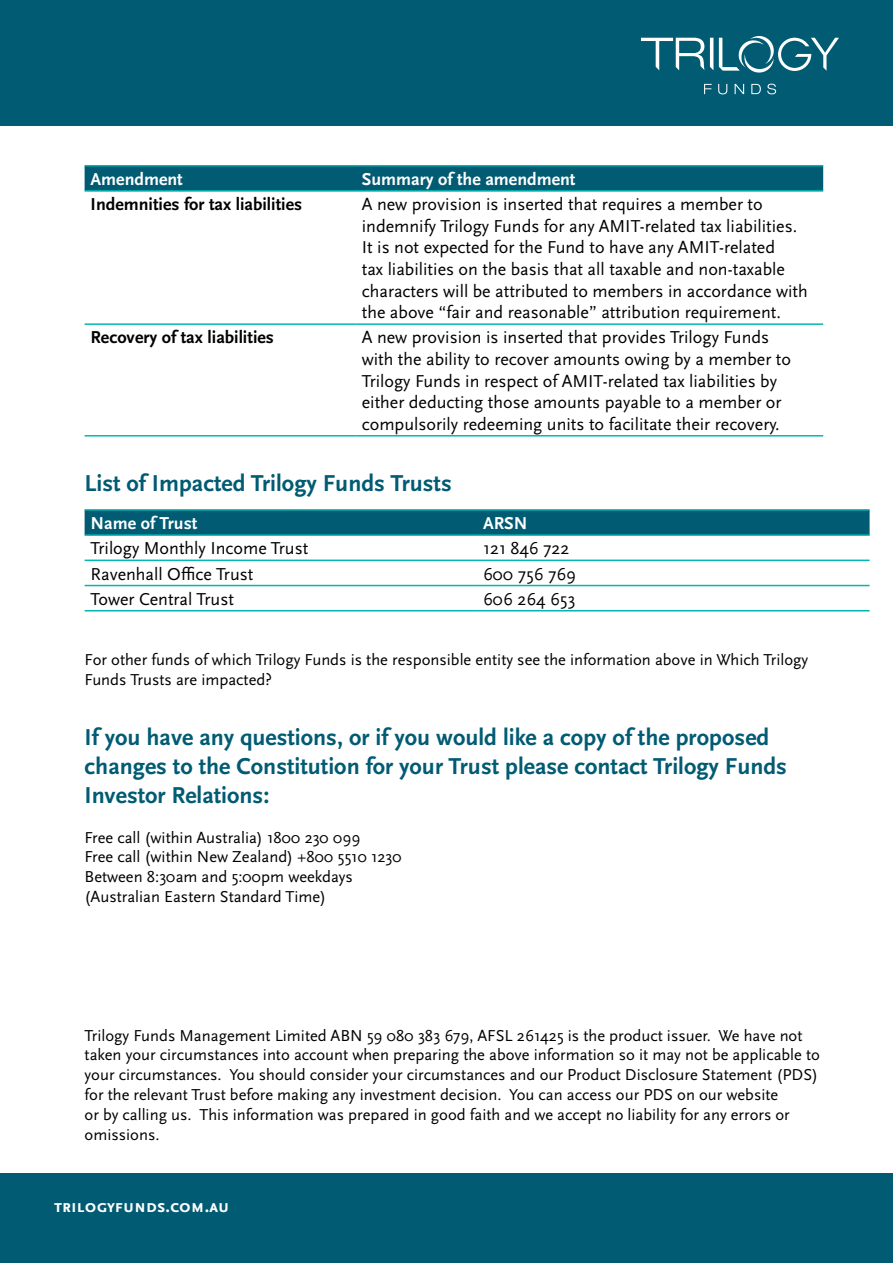
<style>
.page{position:relative;width:893px;height:1263px;background:#fff}
.page>*{position:absolute;margin:0;border:0;box-sizing:border-box;transform-origin:0 0}
.t1{font:700 24px/28.8px "Scala Sans Pro";color:#005b73}
.t2{font:18px/21.6px "Scala Sans Pro";color:#000}
.t3{font:700 18px "Scala Sans Pro";color:#fff}
.t4{font:700 18px "Scala Sans Pro";color:#000}
.t5{font:16.5px/19.8px "Scala Sans Pro";color:#000}
</style>
<div class="page">
<div style="left:0;top:0;width:893px;height:126px;background:#005b73"></div>
<svg style="left:641px;top:35px;width:198px;height:59px;background:#257387"></svg>
<div style="left:0;top:1173px;width:893px;height:90px;background:#005b73"></div>
<div style="left:85px;top:166px;width:738px;height:24px;background:#005b73"></div>
<hr style="left:85px;top:165px;width:271px;height:1px;background:#00b7b2">
<hr style="left:356px;top:165px;width:467px;height:1px;background:#00b7b2">
<hr style="left:85px;top:190px;width:271px;height:2px;background:#00b7b2">
<hr style="left:356px;top:190px;width:467px;height:2px;background:#00b7b2">
<hr style="left:85px;top:323px;width:271px;height:2px;background:#00b7b2">
<hr style="left:356px;top:323px;width:467px;height:2px;background:#00b7b2">
<hr style="left:85px;top:435px;width:271px;height:1px;background:#00b7b2">
<hr style="left:356px;top:435px;width:467px;height:1px;background:#00b7b2">
<div style="left:85px;top:511px;width:785px;height:23px;background:#005b73"></div>
<hr style="left:85px;top:509px;width:392px;height:2px;background:#00b7b2">
<hr style="left:477px;top:509px;width:393px;height:2px;background:#00b7b2">
<hr style="left:85px;top:534px;width:392px;height:2px;background:#00b7b2">
<hr style="left:477px;top:534px;width:393px;height:2px;background:#00b7b2">
<hr style="left:85px;top:560px;width:392px;height:1px;background:#00b7b2">
<hr style="left:477px;top:560px;width:393px;height:1px;background:#00b7b2">
<hr style="left:85px;top:585px;width:392px;height:1px;background:#00b7b2">
<hr style="left:477px;top:585px;width:393px;height:1px;background:#00b7b2">
<hr style="left:85px;top:610px;width:392px;height:1px;background:#00b7b2">
<hr style="left:477px;top:610px;width:393px;height:1px;background:#00b7b2">
<p class="t3" style="left:91px;top:169px;width:94px">Amendment</p>
<p class="t3" style="left:362px;top:169px;width:215px">Summary of the amendment</p>
<p class="t4" style="left:91px;top:194px;width:213px">Indemnities for tax liabilities</p>
<p class="t2" style="left:362px;top:194px;width:447px">A new provision is inserted that requires a member to indemnify Trilogy Funds for any AMIT-related tax liabilities.<br>It is not expected for the Fund to have any AMIT-related<br>tax liabilities on the basis that all taxable and non-taxable characters will be attributed to members in accordance with the above “fair and reasonable” attribution requirement.</p>
<p class="t4" style="left:91px;top:327px;width:185px">Recovery of tax liabilities</p>
<p class="t2" style="left:362px;top:327px;width:431px">A new provision is inserted that provides Trilogy Funds with the ability to recover amounts owing by a member to Trilogy Funds in respect of AMIT-related tax liabilities by either deducting those amounts payable to a member or compulsorily redeeming units to facilitate their recovery.</p>
<p class="t1" style="left:85px;top:469px;width:369px">List of Impacted Trilogy Funds Trusts</p>
<p class="t3" style="left:91px;top:513px;width:108px">Name of Trust</p>
<p class="t3" style="left:483px;top:513px;width:46px">ARSN</p>
<p class="t2" style="left:91px;top:538px;width:219px">Trilogy Monthly Income Trust</p>
<p class="t2" style="left:483px;top:538px;width:88px">121 846 722</p>
<p class="t2" style="left:91px;top:563px;width:164px">Ravenhall Office Trust</p>
<p class="t2" style="left:483px;top:563px;width:94px">600 756 769</p>
<p class="t2" style="left:91px;top:588px;width:145px">Tower Central Trust</p>
<p class="t2" style="left:483px;top:588px;width:93px">606 264 653</p>
<p class="t5" style="left:85px;top:650px;width:725px">For other funds of which Trilogy Funds is the responsible entity see the information above in Which Trilogy<br>Funds Trusts are impacted?</p>
<p class="t1" style="left:85px;top:723px;width:704px">If you have any questions, or if you would like a copy of the proposed changes to the Constitution for your Trust please contact Trilogy Funds<br>Investor Relations:</p>
<p class="t5" style="left:85px;top:827px;width:277px">Free call (within Australia) 1800 230 099</p>
<p class="t5" style="left:85px;top:847px;width:319px">Free call (within New Zealand) +800 5510 1230</p>
<p class="t5" style="left:85px;top:867px;width:270px">Between 8:30am and 5:00pm weekdays</p>
<p class="t5" style="left:85px;top:887px;width:243px">(Australian Eastern Standard Time)</p>
<p class="t5" style="left:85px;top:1025px;width:737px">Trilogy Funds Management Limited ABN 59 080 383 679, AFSL 261425 is the product issuer. We have not taken your circumstances into account when preparing the above information so it may not be applicable to your circumstances. You should consider your circumstances and our Product Disclosure Statement (PDS) for the relevant Trust before making any investment decision. You can access our PDS on our website<br>or by calling us. This information was prepared in good faith and we accept no liability for any errors or omissions.</p>
<p class="t3" style="left:54px;top:1195px;width:177px">trilogyfunds.com.au</p>
</div>
